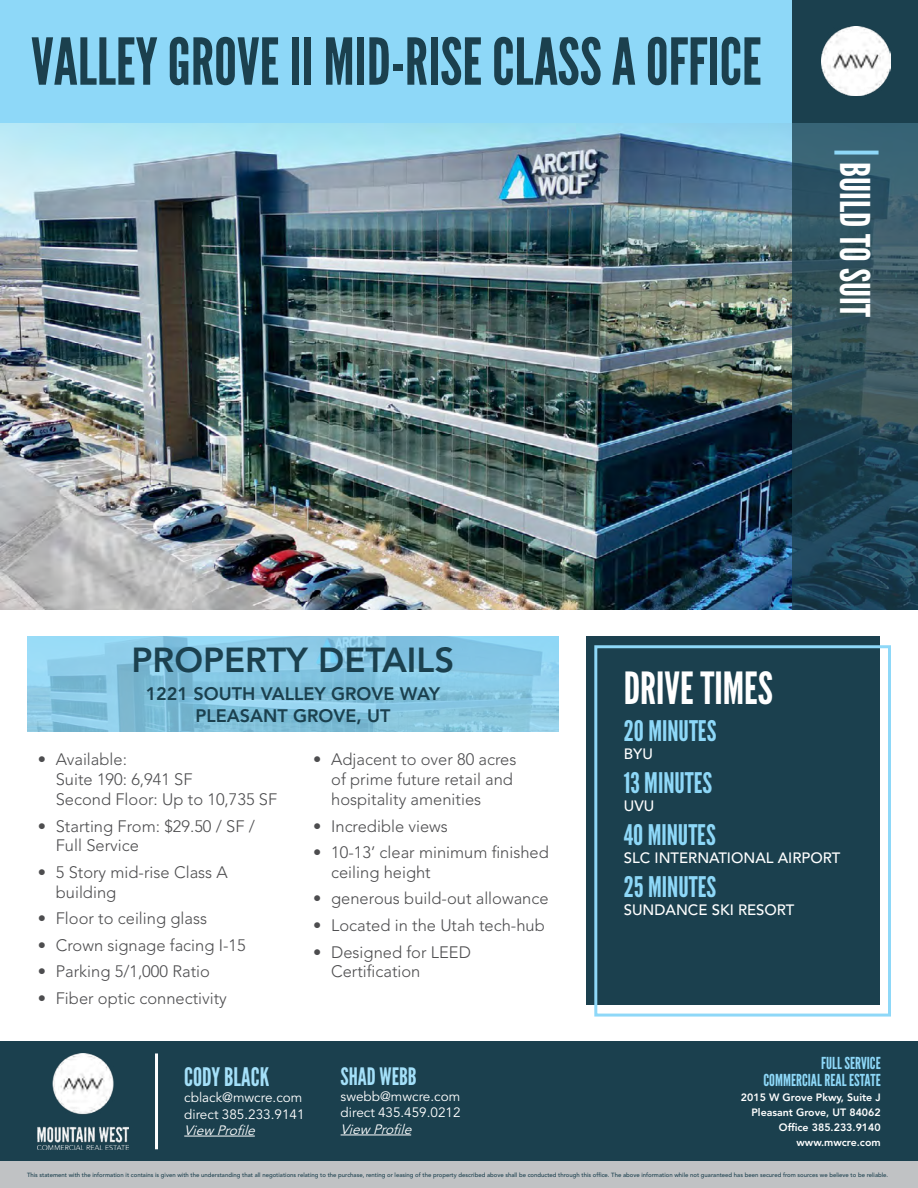
<style>
.page{position:relative;width:918px;height:1188px;background:#fff}
.page>*{position:absolute;margin:0;border:0;box-sizing:border-box;transform-origin:0 0}
.t1{font:64.5px "League Gothic";color:#1b404e}
.t2{font:44.25px "League Gothic";color:#fff}
.t3{font:40.95px "League Gothic";color:#fff}
.t4{font:800 34.5px "Avenir LT Std";color:#1b404e}
.t5{font:28.35px "League Gothic";color:#8ed8f8}
.t6{font:25.5px "League Gothic";color:#a4e0f9}
.t7{font:24px "League Gothic";color:#a4e0f9}
.t8{font:800 18px/21.6px "Avenir LT Std";color:#1b404e;text-align:center}
.t9{font:300 16.5px/19.8px "Avenir LT Std";color:#4d4d4f}
.t10{font:16.5px/16.5px "League Gothic";color:#8ed8f8;text-align:right}
.t11{font:500 14.85px "Avenir LT Std";color:#fff}
.t12{font:13.5px/16.2px "Avenir LT Std";color:#fff}
.t13{font:italic 13.5px "Avenir LT Std";color:#fff}
.t14{font:800 10.65px/15px "Avenir LT Std";color:#fff;text-align:right}
.t15{font:500 6px "Avenir LT Std";color:#1b404e}
.s1{color:#8ed8f8}
</style>
<div class="page">
<img style="left:0;top:122px;width:793px;height:487px">
<svg style="left:27px;top:636px;width:532px;height:96px;background:#86c6e1"></svg>
<div style="left:586px;top:637px;width:293px;height:368px;background:#1b404e"></div>
<svg style="left:593px;top:644px;width:298px;height:373px;background:#2a4f5c"></svg>
<svg style="left:793px;top:122px;width:125px;height:487px;background:#2b4d5b"></svg>
<div style="left:0;top:0;width:918px;height:122px;background:#8ed8f8"></div>
<div style="left:793px;top:0;width:125px;height:122px;background:#1b404e"></div>
<img style="left:822px;top:27px;width:68px;height:68px">
<div style="left:0;top:1042px;width:918px;height:119px;background:#1b404e"></div>
<div style="left:0;top:1161px;width:918px;height:27px;background:#c0c2c4"></div>
<hr style="left:155px;top:1053px;width:3px;height:96px;background:#fff">
<img style="left:38px;top:1053px;width:91px;height:96px">
<hr style="left:341px;top:1135px;width:70px;height:1px;background:#fff">
<hr style="left:184px;top:1136px;width:71px;height:1px;background:#fff">
<h1 class="t1" style="left:31px;top:23px;width:732px">VALLEY GROVE II MID-RISE CLASS A OFFICE</h1>
<h3 class="t3" style="left:879px;top:149px;width:170px;rotate:90deg"><span class="s1">|</span> BUILD TO SUIT</h3>
<h3 class="t4" style="left:132px;top:640px;width:324px">PROPERTY DETAILS</h3>
<p class="t8" style="left:146px;top:683px;width:296px">1221 SOUTH VALLEY GROVE WAY<br>PLEASANT GROVE, UT</p>
<p class="t9" style="left:56px;top:750px;width:223px;text-indent:-18px">• Available:<br>Suite 190: 6,941 SF<br>Second Floor: Up to 10,735 SF</p>
<p class="t9" style="left:56px;top:816px;width:201px;text-indent:-18px">• Starting From: $29.50 / SF /<br>Full Service</p>
<p class="t9" style="left:56px;top:862px;width:174px;text-indent:-18px">• 5 Story mid-rise Class A building</p>
<p class="t9" style="left:38px;top:909px;width:171px">• Floor to ceiling glass</p>
<p class="t9" style="left:38px;top:935px;width:209px">• Crown signage facing I-15</p>
<p class="t9" style="left:38px;top:962px;width:174px">• Parking 5/1,000 Ratio</p>
<p class="t9" style="left:38px;top:988px;width:191px">• Fiber optic connectivity</p>
<p class="t9" style="left:331px;top:750px;width:187px;text-indent:-18px">• Adjacent to over 80 acres of prime future retail and hospitality amenities</p>
<p class="t9" style="left:313px;top:816px;width:136px">• Incredible views</p>
<p class="t9" style="left:331px;top:843px;width:219px;text-indent:-18px">• 10-13’ clear minimum finished ceiling height</p>
<p class="t9" style="left:313px;top:889px;width:237px">• generous build-out allowance</p>
<p class="t9" style="left:313px;top:915px;width:233px">• Located in the Utah tech-hub</p>
<p class="t9" style="left:331px;top:942px;width:141px;text-indent:-18px">• Designed for LEED<br>Certification</p>
<h3 class="t6" style="left:184px;top:1062px;width:86px">CODY BLACK</h3>
<p class="t12" style="left:184px;top:1090px;width:122px">cblack@mwcre.com direct 385.233.9141</p>
<p class="t13" style="left:184px;top:1122px;width:76px">View Profile</p>
<h3 class="t7" style="left:341px;top:1062px;width:77px">SHAD WEBB</h3>
<p class="t12" style="left:341px;top:1089px;width:121px">swebb@mwcre.com direct 435.459.0212</p>
<p class="t13" style="left:341px;top:1121px;width:76px">View Profile</p>
<h2 class="t2" style="left:624px;top:661px;width:151px">DRIVE TIMES</h2>
<h3 class="t5" style="left:624px;top:714px;width:94px">20 MINUTES</h3>
<p class="t11" style="left:624px;top:746px;width:31px">BYU</p>
<h3 class="t5" style="left:624px;top:766px;width:90px">13 MINUTES</h3>
<p class="t11" style="left:624px;top:798px;width:32px">UVU</p>
<h3 class="t5" style="left:624px;top:818px;width:93px">40 MINUTES</h3>
<p class="t11" style="left:624px;top:849px;width:218px">SLC INTERNATIONAL AIRPORT</p>
<h3 class="t5" style="left:624px;top:870px;width:94px">25 MINUTES</h3>
<p class="t11" style="left:624px;top:901px;width:172px">SUNDANCE SKI RESORT</p>
<p class="t10" style="left:764px;top:1055px;width:119px">FULL SERVICE<br>COMMERCIAL REAL ESTATE</p>
<p class="t14" style="left:741px;top:1090px;width:141px">2015 W Grove Pkwy, Suite J<br>Pleasant Grove, UT 84062<br>Office 385.233.9140 www.mwcre.com</p>
<p class="t15" style="left:27px;top:1171px;width:863px">This statement with the information it contains is given with the understanding that all negotiations relating to the purchase, renting or leasing of the property described above shall be conducted through this office. The above information while not guaranteed has been secured from sources we believe to be reliable.</p>
</div>
